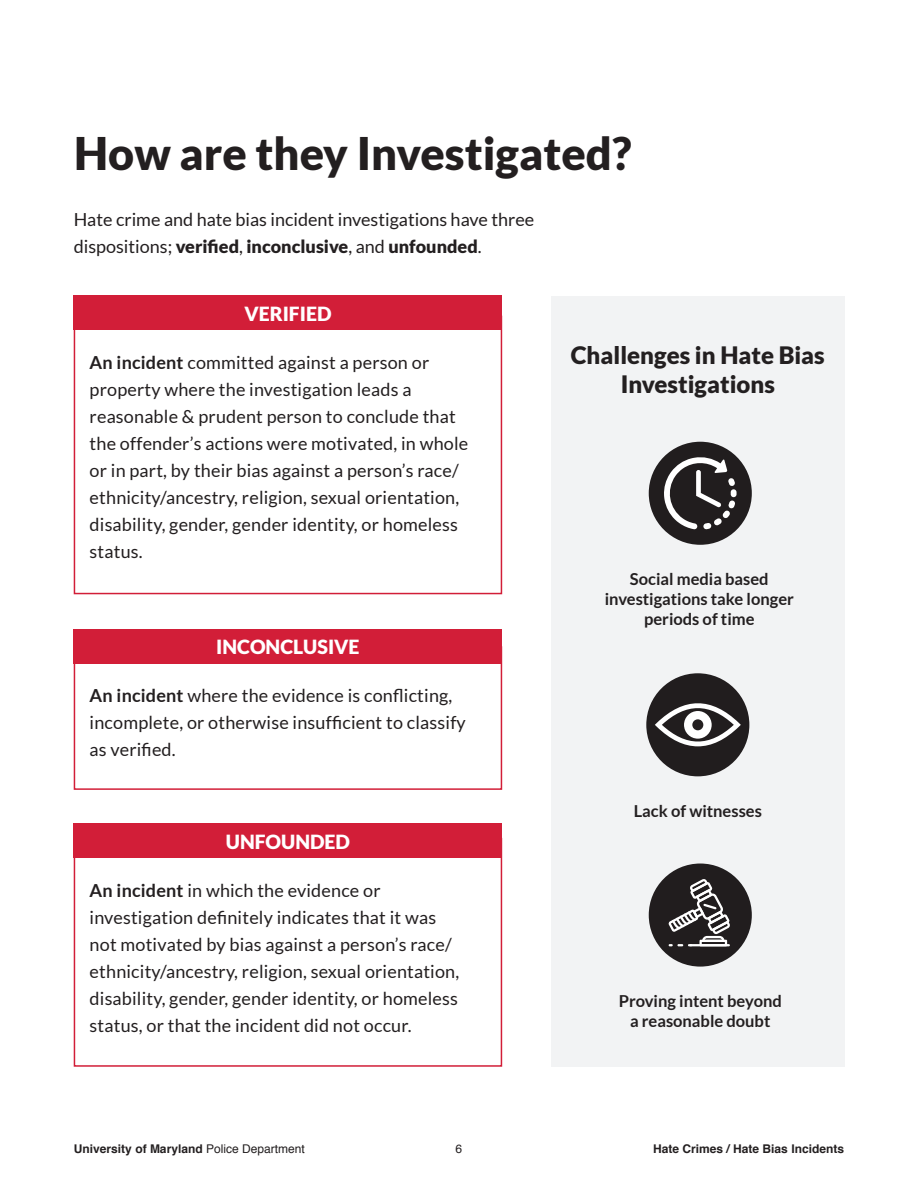
<style>
.page{position:relative;width:918px;height:1188px;background:#fff}
.page>*{position:absolute;margin:0;border:0;box-sizing:border-box;transform-origin:0 0}
.t1{font:900 45px "Lato";color:#231f20}
.t2{font:900 24px/28.8px "Lato";color:#231f20;text-align:center}
.t3{font:900 19.5px "Lato";color:#fff}
.t4{font:18px/27px "Lato";letter-spacing:.01em;color:#231f20}
.t5{font:700 16.5px/19.8px "Lato";color:#231f20;text-align:center}
.t6{font:700 12px "Helvetica";color:#231f20}
.t7{font:12px "Helvetica";color:#231f20}
.s1{font-weight:900}
.s2{font-weight:700}
.s3{font-weight:400}
</style>
<div class="page">
<div style="left:74px;top:316px;width:428px;height:278px;border:2px solid #d21e38"></div>
<div style="left:74px;top:646px;width:428px;height:144px;border:2px solid #d21e38"></div>
<div style="left:74px;top:838px;width:428px;height:229px;border:2px solid #d21e38"></div>
<div style="left:551px;top:296px;width:293px;height:771px;background:#f2f3f4"></div>
<div style="left:74px;top:629px;width:428px;height:35px;background:#d21e38"></div>
<div style="left:74px;top:296px;width:428px;height:34px;background:#d21e38"></div>
<div style="left:74px;top:824px;width:428px;height:34px;background:#d21e38"></div>
<div style="left:646px;top:673px;width:103px;height:103px;background:#231f20;border-radius:50%"></div>
<div style="left:649px;top:864px;width:103px;height:103px;background:#231f20;border-radius:50%"></div>
<svg style="left:668px;top:879px;width:62px;height:67px"></svg>
<hr style="left:690px;top:944px;width:40px;height:2px;background:#fff">
<svg style="left:655px;top:703px;width:86px;height:44px"></svg>
<div style="left:684px;top:711px;width:28px;height:28px;background:#fff;border-radius:50%"></div>
<div style="left:692px;top:719px;width:11px;height:11px;background:#231f20;border-radius:50%"></div>
<div style="left:649px;top:442px;width:103px;height:103px;background:#231f20;border-radius:50%"></div>
<svg style="left:664px;top:456px;width:73px;height:74px"></svg>
<p class="t1" style="left:74px;top:127px;width:559px">How are they Investigated?</p>
<p class="t4" style="left:74px;top:206px;width:462px">Hate crime and hate bias incident investigations have three dispositions; <span class="s1">verified</span>, <span class="s1">inconclusive</span>, and <span class="s1">unfounded</span>.</p>
<p class="t3" style="left:244px;top:302px;width:89px">VERIFIED</p>
<p class="t4" style="left:90px;top:349px;width:380px"><span class="s2">An incident</span> committed against a person or property where the investigation leads a reasonable &amp; prudent person to conclude that the offender’s actions were motivated, in whole or in part, by their bias against a person’s race/ ethnicity/ancestry, religion, sexual orientation, disability, gender, gender identity, or homeless status.</p>
<p class="t3" style="left:216px;top:636px;width:145px">INCONCLUSIVE</p>
<p class="t4" style="left:90px;top:682px;width:378px"><span class="s2">An incident</span> where the evidence is conflicting, incomplete, or otherwise insufficient to classify as verified.</p>
<p class="t3" style="left:226px;top:830px;width:126px">UNFOUNDED</p>
<p class="t4" style="left:90px;top:877px;width:371px"><span class="s2">An incident</span> in which the evidence or investigation definitely indicates that it was not motivated by bias against a person’s race/ ethnicity/ancestry, religion, sexual orientation, disability, gender, gender identity, or homeless status, or that the incident did not occur.</p>
<p class="t2" style="left:571px;top:341px;width:255px">Challenges in Hate Bias<br>Investigations</p>
<p class="t5" style="left:605px;top:569px;width:191px">Social media based investigations take longer periods of time</p>
<p class="t5" style="left:634px;top:801px;width:130px">Lack of witnesses</p>
<p class="t5" style="left:619px;top:991px;width:165px">Proving intent beyond a reasonable doubt</p>
<p class="t6" style="left:74px;top:1139px;width:232px">University of Maryland <span class="s3">Police Department</span></p>
<p class="t7" style="left:456px;top:1139px;width:8px">6</p>
<p class="t6" style="left:653px;top:1139px;width:192px">Hate Crimes / Hate Bias Incidents</p>
</div>
